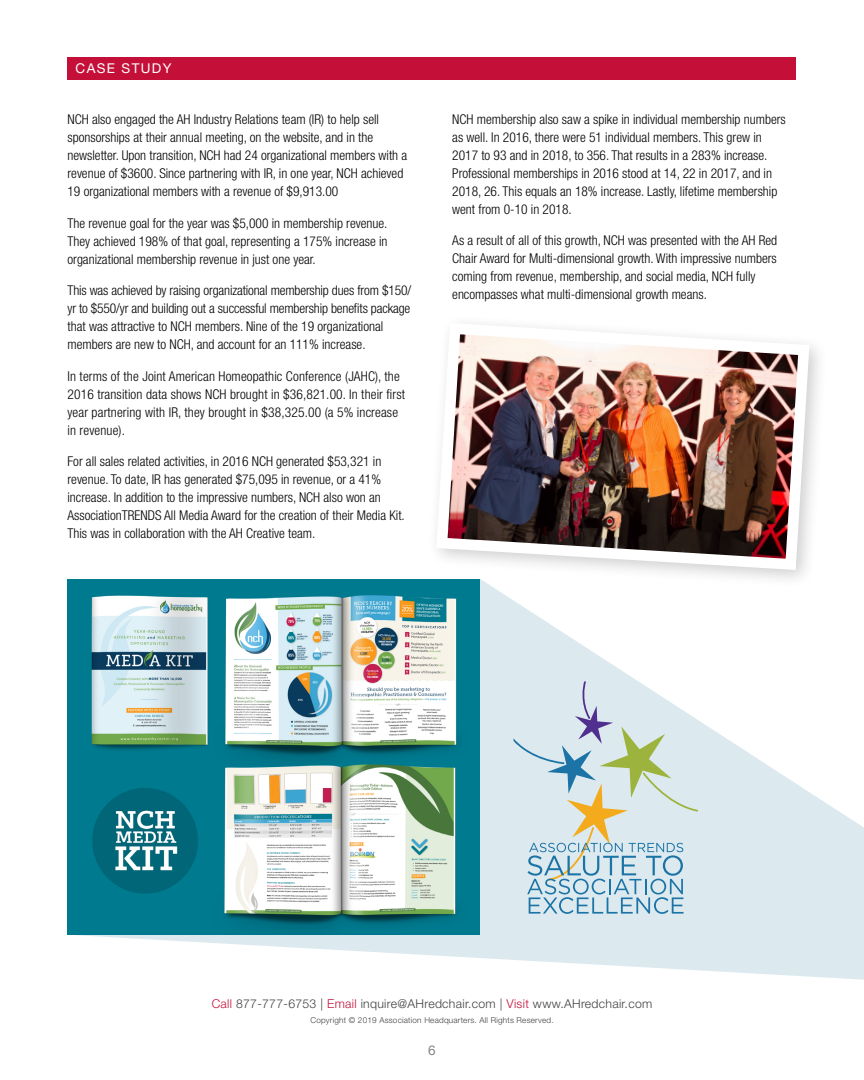
<style>
.page{position:relative;width:864px;height:1080px;background:#fff}
.page>*{position:absolute;margin:0;border:0;box-sizing:border-box;transform-origin:0 0}
.t1{font:300 condensed 13.5px/18px "Helvetica Neue LT Pro";color:#000}
.t2{font:13.5px "Helvetica Neue LT Pro";letter-spacing:.1em;color:#fff}
.t3{font:13.5px "Helvetica Neue LT Pro";color:#828586}
.t4{font:300 12.15px "Helvetica Neue LT Pro";letter-spacing:.025em;color:#414042}
.t5{font:300 8.1px "Helvetica Neue LT Pro";letter-spacing:.025em;color:#414042}
.s1{color:#c41039}
</style>
<div class="page">
<div style="left:68px;top:57px;width:728px;height:23px;background:#c41039"></div>
<svg style="left:77px;top:590px;width:787px;height:390px;fill:#dceaef"></svg>
<img style="left:68px;top:579px;width:412px;height:356px">
<div style="left:427px;top:313px;width:402px;height:277px;background:#000;opacity:.2"></div>
<img style="left:431px;top:317px;width:384px;height:259px">
<svg style="left:514px;top:681px;width:184px;height:233px;background:#cbdcde"></svg>
<p class="t2" style="left:76px;top:60px;width:97px">CASE STUDY</p>
<p class="t1" style="left:68px;top:110px;width:341px">NCH also engaged the AH Industry Relations team (IR) to help sell sponsorships at their annual meeting, on the website, and in the newsletter. Upon transition, NCH had 24 organizational members with a revenue of $3600. Since partnering with IR, in one year, NCH achieved 19 organizational members with a revenue of $9,913.00</p>
<p class="t1" style="left:68px;top:214px;width:322px;text-align:justify">The revenue goal for the year was $5,000 in membership revenue.<br>They achieved 198% of that goal, representing a 175% increase in organizational membership revenue in just one year.</p>
<p class="t1" style="left:68px;top:281px;width:345px">This was achieved by raising organizational membership dues from $150/ yr to $550/yr and building out a successful membership benefits package that was attractive to NCH members. Nine of the 19 organizational members are new to NCH, and account for an 111% increase.</p>
<p class="t1" style="left:68px;top:367px;width:339px">In terms of the Joint American Homeopathic Conference (JAHC), the 2016 transition data shows NCH brought in $36,821.00. In their first year partnering with IR, they brought in $38,325.00 (a 5% increase in revenue).</p>
<p class="t1" style="left:68px;top:452px;width:339px">For all sales related activities, in 2016 NCH generated $53,321 in revenue. To date, IR has generated $75,095 in revenue, or a 41% increase. In addition to the impressive numbers, NCH also won an AssociationTRENDS All Media Award for the creation of their Media Kit.<br>This was in collaboration with the AH Creative team.</p>
<p class="t1" style="left:452px;top:110px;width:335px">NCH membership also saw a spike in individual membership numbers as well. In 2016, there were 51 individual members. This grew in 2017 to 93 and in 2018, to 356. That results in a 283% increase.<br>Professional memberships in 2016 stood at 14, 22 in 2017, and in 2018, 26. This equals an 18% increase. Lastly, lifetime membership went from 0-10 in 2018.</p>
<p class="t1" style="left:452px;top:232px;width:327px">As a result of all of this growth, NCH was presented with the AH Red Chair Award for Multi-dimensional growth. With impressive numbers coming from revenue, membership, and social media, NCH fully encompasses what multi-dimensional growth means.</p>
<p class="t4" style="left:212px;top:996px;width:442px"><span class="s1">Call</span> 877-777-6753 | <span class="s1">Email</span> inquire@AHredchair.com | <span class="s1">Visit</span> www.AHredchair.com</p>
<p class="t5" style="left:310px;top:1015px;width:245px">Copyright © 2019 Association Headquarters. All Rights Reserved.</p>
<p class="t3" style="left:428px;top:1043px;width:9px">6</p>
</div>
